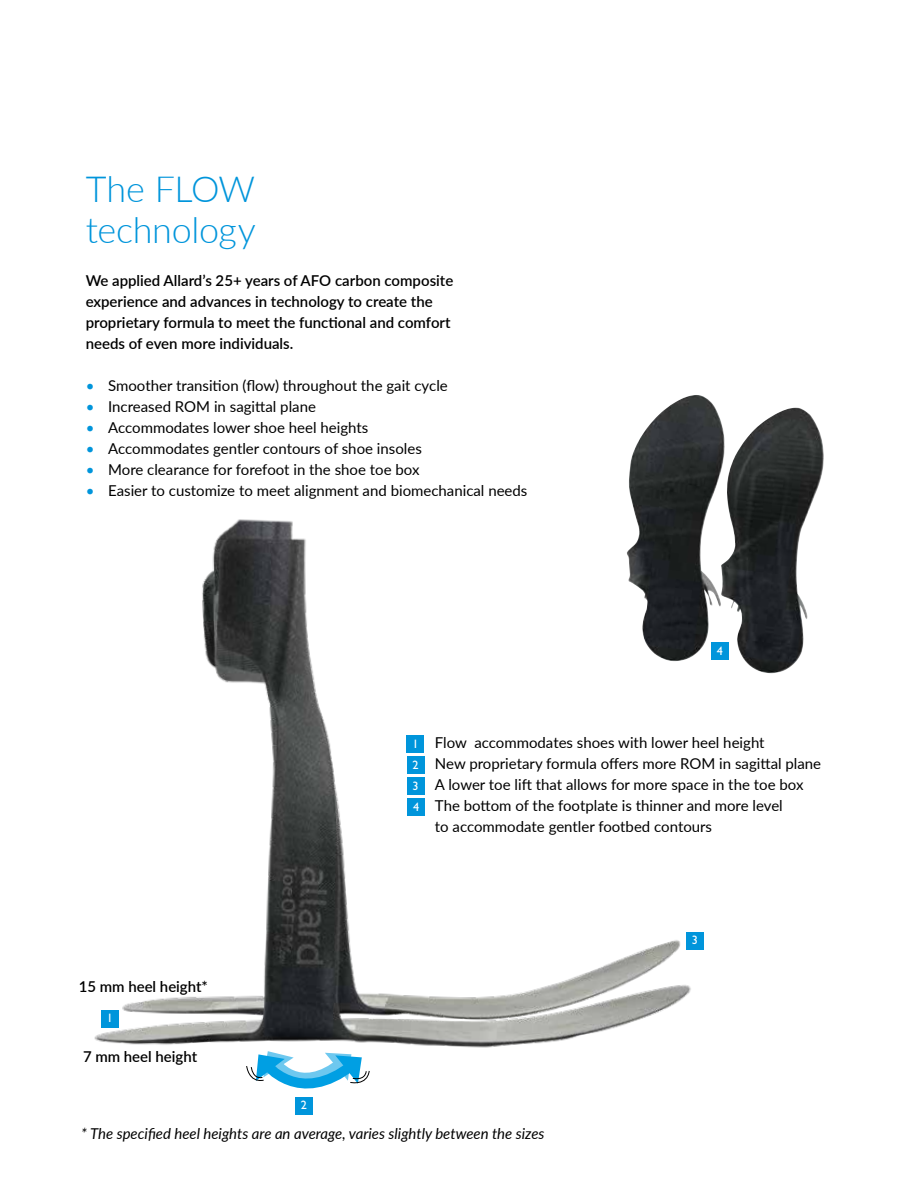
<style>
.page{position:relative;width:918px;height:1188px;background:#fff}
.page>*{position:absolute;margin:0;border:0;box-sizing:border-box;transform-origin:0 0}
.t1{font:300 36px/40.5px "Lato";letter-spacing:-.01em;color:#0095db}
.t2{font:15px/21px "Lato";color:#000}
.t3{font:600 15px/21px "Lato";color:#000}
.t4{font:italic 15px "Lato";color:#000}
.t5{font:12.3px/21.3px "Gill Sans Std";color:#fff}
.s1{color:#0095db}
</style>
<div class="page">
<img style="left:94px;top:519px;width:597px;height:529px">
<div style="left:407px;top:736px;width:17px;height:17px;background:#0095db"></div>
<div style="left:407px;top:777px;width:18px;height:18px;background:#0095db"></div>
<div style="left:407px;top:798px;width:18px;height:18px;background:#0095db"></div>
<div style="left:407px;top:756px;width:18px;height:18px;background:#0095db"></div>
<div style="left:101px;top:1010px;width:18px;height:17px;background:#0095db"></div>
<svg style="left:246px;top:1051px;width:124px;height:38px"></svg>
<div style="left:295px;top:1097px;width:18px;height:18px;background:#0095db"></div>
<div style="left:686px;top:932px;width:18px;height:18px;background:#0095db"></div>
<img style="left:626px;top:395px;width:165px;height:266px">
<div style="left:711px;top:643px;width:18px;height:17px;background:#0095db"></div>
<h1 class="t1" style="left:86px;top:168px;width:172px">The FLOW technology</h1>
<p class="t3" style="left:86px;top:270px;width:369px">We applied Allard’s 25+ years of AFO carbon composite experience and advances in technology to create the proprietary formula to meet the functional and comfort needs of even more individuals.</p>
<p class="t2" style="left:86px;top:375px;width:364px"><span class="s1">•</span> Smoother transition (flow) throughout the gait cycle</p>
<p class="t2" style="left:86px;top:396px;width:232px"><span class="s1">•</span> Increased ROM in sagittal plane</p>
<p class="t2" style="left:86px;top:417px;width:284px"><span class="s1">•</span> Accommodates lower shoe heel heights</p>
<p class="t2" style="left:86px;top:438px;width:338px"><span class="s1">•</span> Accommodates gentler contours of shoe insoles</p>
<p class="t2" style="left:86px;top:459px;width:335px"><span class="s1">•</span> More clearance for forefoot in the shoe toe box</p>
<p class="t2" style="left:86px;top:480px;width:443px"><span class="s1">•</span> Easier to customize to meet alignment and biomechanical needs</p>
<p class="t5" style="left:717px;top:640px;width:8px">4</p>
<p class="t3" style="left:79px;top:976px;width:131px">15 mm heel height*</p>
<p class="t5" style="left:107px;top:1008px;width:8px">1</p>
<p class="t3" style="left:83px;top:1045px;width:116px">7 mm heel height</p>
<p class="t5" style="left:301px;top:1095px;width:8px">2</p>
<p class="t5" style="left:412px;top:733px;width:8px">1</p>
<p class="t5" style="left:413px;top:775px;width:8px">3<br>4</p>
<p class="t5" style="left:413px;top:754px;width:8px">2</p>
<p class="t2" style="left:435px;top:731px;width:388px">Flow accommodates shoes with lower heel height<br>New proprietary formula offers more ROM in sagittal plane A lower toe lift that allows for more space in the toe box The bottom of the footplate is thinner and more level<br>to accommodate gentler footbed contours</p>
<p class="t5" style="left:692px;top:930px;width:8px">3</p>
<p class="t4" style="left:81px;top:1123px;width:465px">* The specified heel heights are an average, varies slightly between the sizes</p>
</div>
